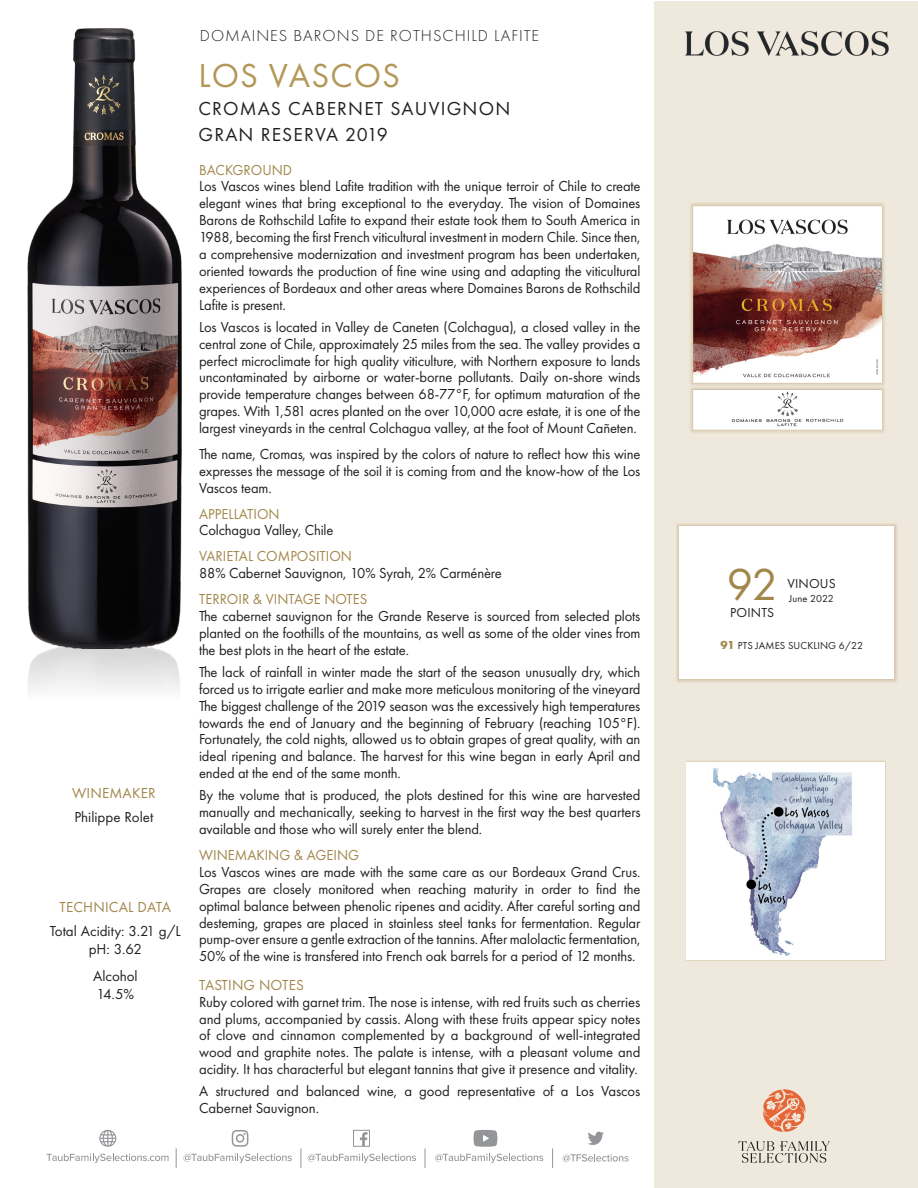
<style>
.page{position:relative;width:918px;height:1188px;background:#fff}
.page>*{position:absolute;margin:0;border:0;box-sizing:border-box;transform-origin:0 0}
.t1{font:46.5px "Futura PT";color:#a2874c}
._2_Producer_Name{font:34.5px "Futura PT";letter-spacing:.03em;color:#b39758}
._3_Wine_Name___Vint{font:19.5px/25.5px "Futura PT";letter-spacing:.06em;color:#231f20}
._1_Eyebrow_Text{font:300 16.5px "Futura PT";letter-spacing:.06em;color:#231f20}
._5_Body_Text{font:15px/16.8px "Futura PT";letter-spacing:-.01em;color:#231f20;text-align:justify}
._4_Para_Header{font:15px "Futura PT";color:#a2874c}
.Winemkr___Tech_body{font:15px/18px "Futura PT";color:#231f20;text-align:center}
.Winemkr___Tech_head{font:15px "Futura PT";letter-spacing:.01em;color:#a2874c}
.t2{font:13.5px "Futura PT";letter-spacing:.01em;color:#231f20}
.t3{font:10.5px "Futura PT";letter-spacing:.01em;color:#231f20}
.s1{font-weight:700;font-size:12px;color:#a2874c}
</style>
<div class="page">
<div style="left:654px;top:1px;width:263px;height:1186px;background:#efe8dc"></div>
<img style="left:27px;top:28px;width:155px;height:616px">
<img style="left:28px;top:644px;width:152px;height:45px">
<img style="left:690px;top:202px;width:195px;height:231px">
<img style="left:687px;top:762px;width:198px;height:198px">
<svg style="left:563px;top:1154px;width:66px;height:8px"></svg>
<svg style="left:46px;top:1154px;width:123px;height:9px"></svg>
<svg style="left:184px;top:1154px;width:108px;height:9px"></svg>
<svg style="left:308px;top:1154px;width:108px;height:9px"></svg>
<svg style="left:435px;top:1154px;width:108px;height:9px"></svg>
<svg style="left:552px;top:1148px;width:1px;height:20px"></svg>
<svg style="left:301px;top:1148px;width:1px;height:20px"></svg>
<svg style="left:176px;top:1148px;width:1px;height:20px"></svg>
<svg style="left:353px;top:1130px;width:17px;height:17px"></svg>
<svg style="left:232px;top:1130px;width:16px;height:17px"></svg>
<svg style="left:425px;top:1148px;width:1px;height:20px"></svg>
<svg style="left:588px;top:1132px;width:16px;height:13px"></svg>
<svg style="left:99px;top:1130px;width:17px;height:17px"></svg>
<svg style="left:474px;top:1130px;width:23px;height:17px"></svg>
<svg style="left:738px;top:1141px;width:92px;height:22px"></svg>
<svg style="left:763px;top:1089px;width:43px;height:43px"></svg>
<img style="left:685px;top:31px;width:204px;height:25px">
<div style="left:676px;top:523px;width:221px;height:160px;background:#ddd1ba"></div>
<div style="left:679px;top:526px;width:215px;height:154px;background:#fff"></div>
<p class="Winemkr___Tech_head" style="left:72px;top:784px;width:85px">WINEMAKER</p>
<p class="Winemkr___Tech_body" style="left:74px;top:808px;width:80px">Philippe Rolet</p>
<p class="Winemkr___Tech_head" style="left:60px;top:898px;width:113px">TECHNICAL DATA</p>
<p class="Winemkr___Tech_body" style="left:50px;top:922px;width:133px">Total Acidity: 3.21 g/L pH: 3.62</p>
<p class="Winemkr___Tech_body" style="left:93px;top:967px;width:46px;text-align:left">Alcohol<br>14.5%</p>
<p class="_1_Eyebrow_Text" style="left:200px;top:26px;width:341px">DOMAINES BARONS DE ROTHSCHILD LAFITE</p>
<p class="_2_Producer_Name" style="left:199px;top:55px;width:203px">LOS VASCOS</p>
<p class="_3_Wine_Name___Vint" style="left:198px;top:96px;width:313px">CROMAS CABERNET SAUVIGNON<br>GRAN RESERVA 2019</p>
<p class="_4_Para_Header" style="left:199px;top:161px;width:94px">BACKGROUND</p>
<p class="_5_Body_Text" style="left:199px;top:178px;width:443px">Los Vascos wines blend Lafite tradition with the unique terroir of Chile to create elegant wines that bring exceptional to the everyday. The vision of Domaines Barons de Rothschild Lafite to expand their estate took them to South America in 1988, becoming the first French viticultural investment in modern Chile. Since then, a comprehensive modernization and investment program has been undertaken, oriented towards the production of fine wine using and adapting the viticultural experiences of Bordeaux and other areas where Domaines Barons de Rothschild Lafite is present.</p>
<p class="_5_Body_Text" style="left:199px;top:318px;width:443px">Los Vascos is located in Valley de Caneten (Colchagua), a closed valley in the central zone of Chile, approximately 25 miles from the sea. The valley provides a perfect microclimate for high quality viticulture, with Northern exposure to lands uncontaminated by airborne or water-borne pollutants. Daily on-shore winds provide temperature changes between 68-77°F, for optimum maturation of the grapes. With 1,581 acres planted on the over 10,000 acre estate, it is one of the largest vineyards in the central Colchagua valley, at the foot of Mount Cañeten.</p>
<p class="_5_Body_Text" style="left:199px;top:445px;width:443px">The name, Cromas, was inspired by the colors of nature to reflect how this wine expresses the message of the soil it is coming from and the know-how of the Los Vascos team.</p>
<p class="_4_Para_Header" style="left:199px;top:505px;width:82px">APPELLATION</p>
<p class="_5_Body_Text" style="left:199px;top:522px;width:136px">Colchagua Valley, Chile</p>
<p class="_4_Para_Header" style="left:199px;top:547px;width:154px">VARIETAL COMPOSITION</p>
<p class="_5_Body_Text" style="left:199px;top:565px;width:304px">88% Cabernet Sauvignon, 10% Syrah, 2% Carménère</p>
<p class="_4_Para_Header" style="left:199px;top:590px;width:170px">TERROIR &amp; VINTAGE NOTES</p>
<p class="_5_Body_Text" style="left:199px;top:607px;width:443px">The cabernet sauvignon for the Grande Reserve is sourced from selected plots planted on the foothills of the mountains, as well as some of the older vines from the best plots in the heart of the estate.</p>
<p class="_5_Body_Text" style="left:199px;top:663px;width:443px">The lack of rainfall in winter made the start of the season unusually dry, which forced us to irrigate earlier and make more meticulous monitoring of the vineyard The biggest challenge of the 2019 season was the excessively high temperatures towards the end of January and the beginning of February (reaching 105°F).<br>Fortunately, the cold nights, allowed us to obtain grapes of great quality, with an ideal ripening and balance. The harvest for this wine began in early April and ended at the end of the same month.</p>
<p class="_5_Body_Text" style="left:199px;top:787px;width:443px">By the volume that is produced, the plots destined for this wine are harvested manually and mechanically, seeking to harvest in the first way the best quarters available and those who will surely enter the blend.</p>
<p class="_4_Para_Header" style="left:199px;top:846px;width:162px">WINEMAKING &amp; AGEING</p>
<p class="_5_Body_Text" style="left:199px;top:864px;width:443px">Los Vascos wines are made with the same care as our Bordeaux Grand Crus.<br>Grapes are closely monitored when reaching maturity in order to find the optimal balance between phenolic ripenes and acidity. After careful sorting and desteming, grapes are placed in stainless steel tanks for fermentation. Regular pump-over ensure a gentle extraction of the tannins. After malolactic fermentation, 50% of the wine is transfered into French oak barrels for a period of 12 months.</p>
<p class="_4_Para_Header" style="left:199px;top:976px;width:106px">TASTING NOTES</p>
<p class="_5_Body_Text" style="left:199px;top:993px;width:443px">Ruby colored with garnet trim. The nose is intense, with red fruits such as cherries and plums, accompanied by cassis. Along with these fruits appear spicy notes of clove and cinnamon complemented by a background of well-integrated wood and graphite notes. The palate is intense, with a pleasant volume and acidity. It has characterful but elegant tannins that give it presence and vitality.</p>
<p class="_5_Body_Text" style="left:199px;top:1083px;width:443px">A structured and balanced wine, a good representative of a Los Vascos<br>Cabernet Sauvignon.</p>
<p class="t1" style="left:727px;top:557px;width:52px">92</p>
<p class="t2" style="left:730px;top:604px;width:45px">POINTS</p>
<p class="t2" style="left:787px;top:576px;width:50px">VINOUS</p>
<p class="t3" style="left:789px;top:592px;width:46px">June 2022</p>
<p class="t3" style="left:720px;top:639px;width:144px"><span class="s1">91</span> PTS JAMES SUCKLING 6/22</p>
</div>
